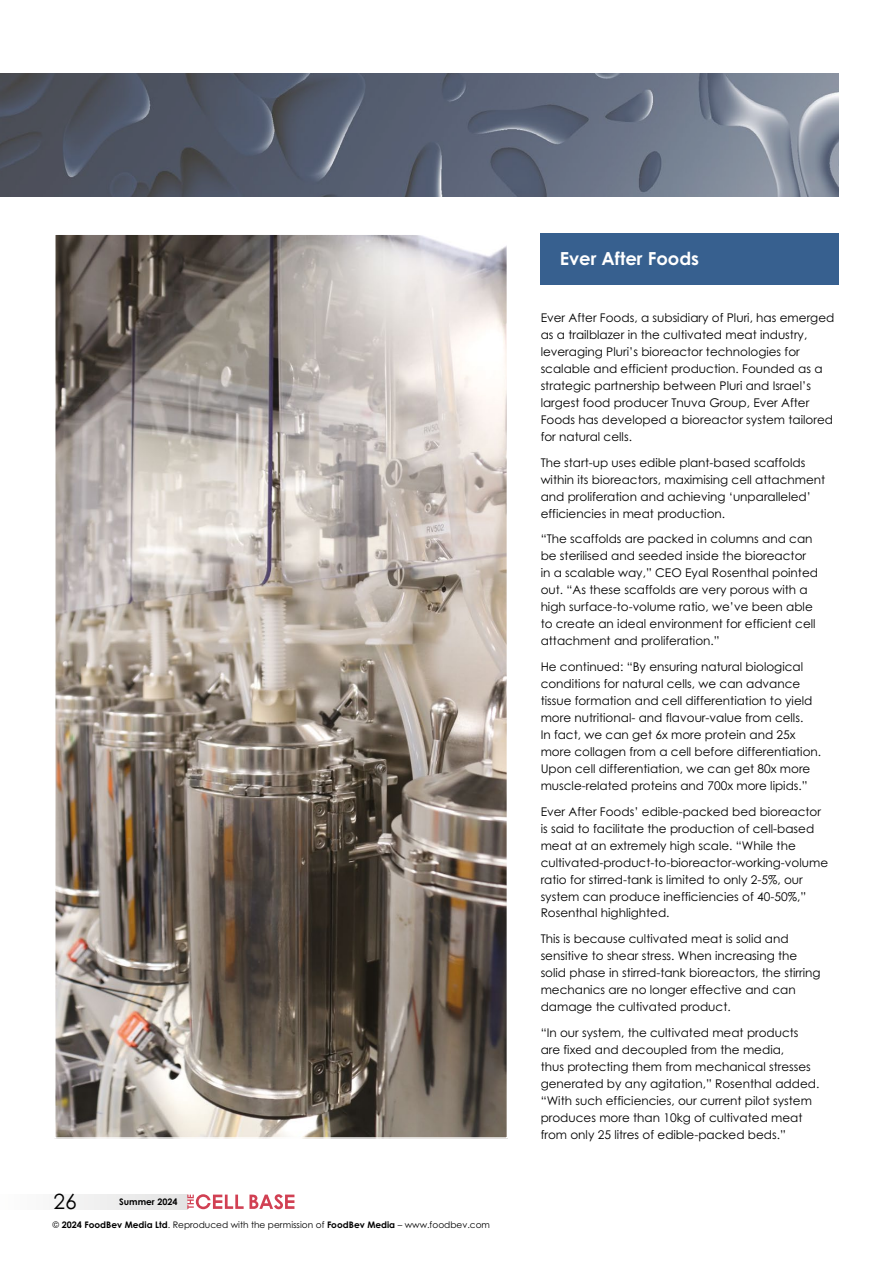
<style>
.page{position:relative;width:893px;height:1263px;background:#fff}
.page>*{position:absolute;margin:0;border:0;box-sizing:border-box;transform-origin:0 0}
.t1{font:21px "Century Gothic Pro";color:#000}
.t2{font:700 18px "Century Gothic Pro";color:#fff}
.t3{font:12px/17px "Century Gothic Pro";color:#000}
.BodyCopy{font:9px "Century Gothic Pro";color:#000}
.t4{font:700 9px "Century Gothic Pro";color:#000}
.s1{font-weight:700}
</style>
<div class="page">
<div style="left:0;top:1194px;width:187px;height:15px;background:#f1f1f1"></div>
<svg style="left:187px;top:1194px;width:107px;height:15px"></svg>
<div style="left:541px;top:233px;width:298px;height:51px;background:#37608f"></div>
<img style="left:57px;top:236px;width:448px;height:900px">
<img style="left:0;top:73px;width:839px;height:124px">
<h1 class="t1" style="left:54px;top:1189px;width:25px">26</h1>
<p class="t4" style="left:119px;top:1196px;width:60px">Summer 2024</p>
<p class="BodyCopy" style="left:53px;top:1219px;width:439px">© <span class="s1">2024 FoodBev Media Ltd</span>. Reproduced with the permission of <span class="s1">FoodBev Media</span> – www.foodbev.com</p>
<p class="t2" style="left:560px;top:247px;width:141px">Ever After Foods</p>
<p class="t3" style="left:541px;top:309px;width:295px">Ever After Foods, a subsidiary of Pluri, has emerged as a trailblazer in the cultivated meat industry, leveraging Pluri’s bioreactor technologies for scalable and efficient production. Founded as a strategic partnership between Pluri and Israel’s largest food producer Tnuva Group, Ever After Foods has developed a bioreactor system tailored for natural cells.</p>
<p class="t3" style="left:541px;top:454px;width:286px">The start-up uses edible plant-based scaffolds within its bioreactors, maximising cell attachment and proliferation and achieving ‘unparalleled’ efficiencies in meat production.</p>
<p class="t3" style="left:541px;top:530px;width:279px">“The scaffolds are packed in columns and can be sterilised and seeded inside the bioreactor in a scalable way,” CEO Eyal Rosenthal pointed out. “As these scaffolds are very porous with a high surface-to-volume ratio, we’ve been able to create an ideal environment for efficient cell attachment and proliferation.”</p>
<p class="t3" style="left:541px;top:658px;width:264px">He continued: “By ensuring natural biological conditions for natural cells, we can advance</p>
<p class="t3" style="left:541px;top:692px;width:273px">tissue formation and cell differentiation to yield more nutritional- and flavour-value from cells.</p>
<p class="t3" style="left:541px;top:726px;width:256px">In fact, we can get 6x more protein and 25x</p>
<p class="t3" style="left:541px;top:743px;width:282px">more collagen from a cell before differentiation.<br>Upon cell differentiation, we can get 80x more muscle-related proteins and 700x more lipids.”</p>
<p class="t3" style="left:541px;top:803px;width:282px">Ever After Foods’ edible-packed bed bioreactor</p>
<p class="t3" style="left:541px;top:820px;width:289px">is said to facilitate the production of cell-based meat at an extremely high scale. “While the cultivated-product-to-bioreactor-working-volume ratio for stirred-tank is limited to only 2-5%, our system can produce inefficiencies of 40-50%,” Rosenthal highlighted.</p>
<p class="t3" style="left:541px;top:930px;width:281px">This is because cultivated meat is solid and sensitive to shear stress. When increasing the solid phase in stirred-tank bioreactors, the stirring mechanics are no longer effective and can damage the cultivated product.</p>
<p class="t3" style="left:541px;top:1024px;width:280px">“In our system, the cultivated meat products are fixed and decoupled from the media,<br>thus protecting them from mechanical stresses generated by any agitation,” Rosenthal added. “With such efficiencies, our current pilot system produces more than 10kg of cultivated meat</p>
<p class="t3" style="left:541px;top:1126px;width:247px">from only 25 litres of edible-packed beds.”</p>
</div>
